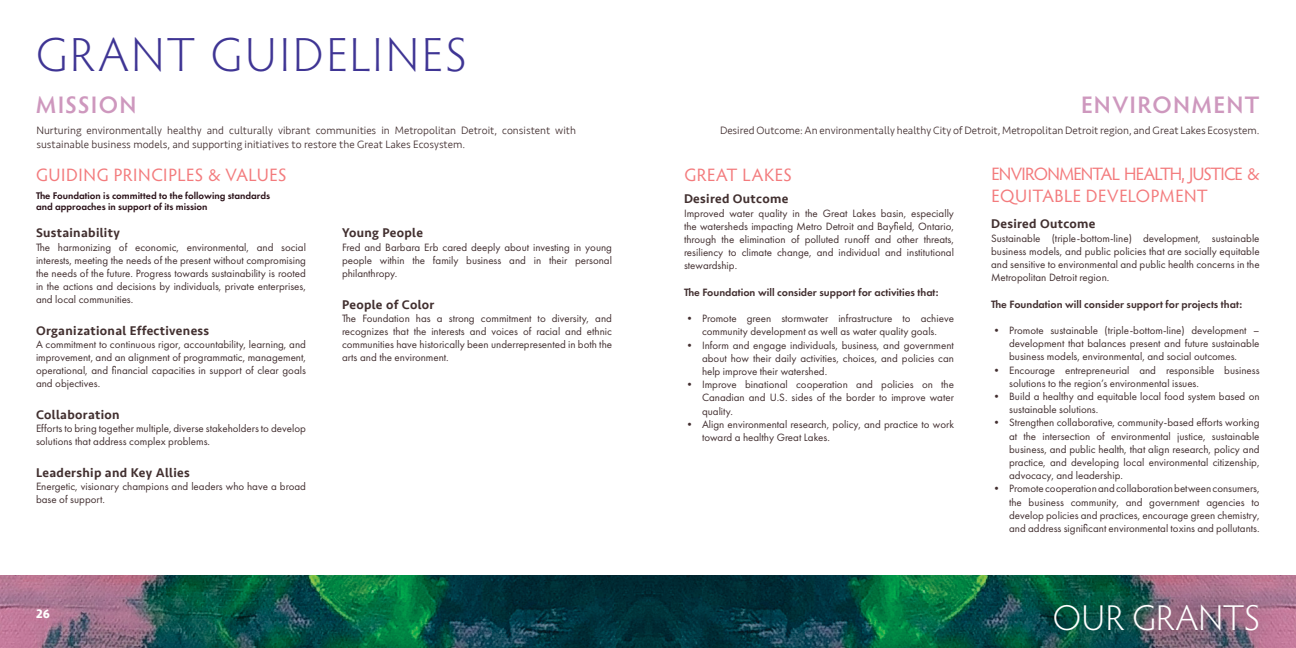
<style>
.page{position:relative;width:1296px;height:648px;background:#fff}
.page>*{position:absolute;margin:0;border:0;box-sizing:border-box;transform-origin:0 0}
.Title_02{font:300 48px "Hypatia Sans Pro";letter-spacing:.06em;color:#3f3594}
.Subtitle{font:300 36px "Hypatia Sans Pro";letter-spacing:.01em;color:#fff}
.t1{font:600 24px "Hypatia Sans Pro";letter-spacing:.055em;color:#ce98be}
.t2{font:18px/21.6px "Hypatia Sans Pro";letter-spacing:-.035em;color:#f37b7d}
.t3{font:18px "Hypatia Sans Pro";letter-spacing:.02em;color:#f37b7d}
.Sub2{font:500 13px "Seravek";letter-spacing:.025em;color:#423030}
.Sub2-2{font:700 13px "Seravek";color:#fff}
.Copy02{font:11px/13.2px "Futura PT";color:#422f30;text-align:justify}
.Sub_Text_02{font:300 11px/13.2px "Seravek";color:#422f30}
.Copy02-2{font:600 11px "Futura PT";color:#422f30}
.Sub_Text{font:600 10px/11px "Futura PT";color:#2b1219}
</style>
<div class="page">
<img style="left:0;top:576px;width:1296px;height:72px">
<div style="left:1026px;top:580px;width:251px;height:68px;background:#020304;opacity:.81"></div>
<p class="Title_02" style="left:36px;top:24px;width:432px">GRANT GUIDELINES</p>
<h1 class="t1" style="left:36px;top:88px;width:102px">MISSION</h1>
<p class="Sub_Text_02" style="left:36px;top:124px;width:541px">Nurturing environmentally healthy and culturally vibrant communities in Metropolitan Detroit, consistent with sustainable business models, and supporting initiatives to restore the Great Lakes Ecosystem.</p>
<p class="t3" style="left:36px;top:162px;width:252px">GUIDING PRINCIPLES &amp; VALUES</p>
<p class="Sub_Text" style="left:36px;top:190px;width:236px">The Foundation is committed to the following standards and approaches in support of its mission</p>
<p class="Sub2" style="left:36px;top:225px;width:85px">Sustainability</p>
<p class="Copy02" style="left:36px;top:240px;width:272px">The harmonizing of economic, environmental, and social interests, meeting the needs of the present without compromising the needs of the future. Progress towards sustainability is rooted in the actions and decisions by individuals, private enterprises, and local communities.</p>
<p class="Sub2" style="left:36px;top:322px;width:175px">Organizational Effectiveness</p>
<p class="Copy02" style="left:36px;top:338px;width:272px">A commitment to continuous rigor, accountability, learning, and improvement, and an alignment of programmatic, management, operational, and financial capacities in support of clear goals and objectives.</p>
<p class="Sub2" style="left:36px;top:407px;width:85px">Collaboration</p>
<p class="Copy02" style="left:36px;top:422px;width:272px">Efforts to bring together multiple, diverse stakeholders to develop solutions that address complex problems.</p>
<p class="Sub2" style="left:36px;top:465px;width:155px">Leadership and Key Allies</p>
<p class="Copy02" style="left:36px;top:480px;width:272px">Energetic, visionary champions and leaders who have a broad base of support.</p>
<p class="Sub2" style="left:342px;top:225px;width:83px">Young People</p>
<p class="Copy02" style="left:342px;top:240px;width:272px">Fred and Barbara Erb cared deeply about investing in young people within the family business and in their personal philanthropy.</p>
<p class="Sub2" style="left:342px;top:296px;width:94px">People of Color</p>
<p class="Copy02" style="left:342px;top:312px;width:272px">The Foundation has a strong commitment to diversity, and recognizes that the interests and voices of racial and ethnic communities have historically been underrepresented in both the arts and the environment.</p>
<h1 class="t1" style="left:1081px;top:88px;width:180px">ENVIRONMENT</h1>
<p class="Sub_Text_02" style="left:720px;top:124px;width:541px">Desired Outcome: An environmentally healthy City of Detroit, Metropolitan Detroit region, and Great Lakes Ecosystem.</p>
<p class="t3" style="left:684px;top:162px;width:109px">GREAT LAKES</p>
<p class="t2" style="left:992px;top:163px;width:270px">ENVIRONMENTAL HEALTH, JUSTICE &amp;<br>EQUITABLE DEVELOPMENT</p>
<p class="Sub2" style="left:684px;top:191px;width:106px">Desired Outcome</p>
<p class="Copy02" style="left:684px;top:206px;width:272px">Improved water quality in the Great Lakes basin, especially the watersheds impacting Metro Detroit and Bayfield, Ontario, through the elimination of polluted runoff and other threats, resiliency to climate change, and individual and institutional stewardship.</p>
<p class="Copy02-2" style="left:684px;top:285px;width:256px">The Foundation will consider support for activities that:</p>
<p class="Copy02" style="left:684px;top:312px;width:272px;text-align:center">• Promote green stormwater infrastructure to achieve community development as well as water quality goals.</p>
<p class="Copy02" style="left:702px;top:338px;width:254px;text-indent:-18px">• Inform and engage individuals, business, and government about how their daily activities, choices, and policies can help improve their watershed.</p>
<p class="Copy02" style="left:702px;top:378px;width:254px;text-indent:-18px">• Improve binational cooperation and policies on the Canadian and U.S. sides of the border to improve water quality.</p>
<p class="Copy02" style="left:702px;top:418px;width:254px;text-indent:-18px">• Align environmental research, policy, and practice to work toward a healthy Great Lakes.</p>
<p class="Sub2" style="left:991px;top:216px;width:106px">Desired Outcome</p>
<p class="Copy02" style="left:991px;top:231px;width:270px">Sustainable (triple-bottom-line) development, sustainable business models, and public policies that are socially equitable and sensitive to environmental and public health concerns in the Metropolitan Detroit region.</p>
<p class="Copy02-2" style="left:991px;top:297px;width:253px">The Foundation will consider support for projects that:</p>
<p class="Copy02" style="left:1009px;top:324px;width:252px;text-indent:-18px">• Promote sustainable (triple-bottom-line) development – development that balances present and future sustainable business models, environmental, and social outcomes.</p>
<p class="Copy02" style="left:1009px;top:363px;width:252px;text-indent:-18px">• Encourage entrepreneurial and responsible business solutions to the region’s environmental issues.</p>
<p class="Copy02" style="left:1009px;top:390px;width:252px;text-indent:-18px">• Build a healthy and equitable local food system based on sustainable solutions.</p>
<p class="Copy02" style="left:1009px;top:416px;width:252px;text-indent:-18px">• Strengthen collaborative, community-based efforts working at the intersection of environmental justice, sustainable business, and public health, that align research, policy and practice, and developing local environmental citizenship, advocacy, and leadership.</p>
<p class="Copy02" style="left:1009px;top:482px;width:252px;text-indent:-18px">• Promote cooperation and collaboration between consumers, the business community, and government agencies to develop policies and practices, encourage green chemistry, and address significant environmental toxins and pollutants.</p>
<p class="Sub2-2" style="left:36px;top:603px;width:16px">26</p>
<p class="Subtitle" style="left:1053px;top:594px;width:209px">OUR GRANTS</p>
</div>
